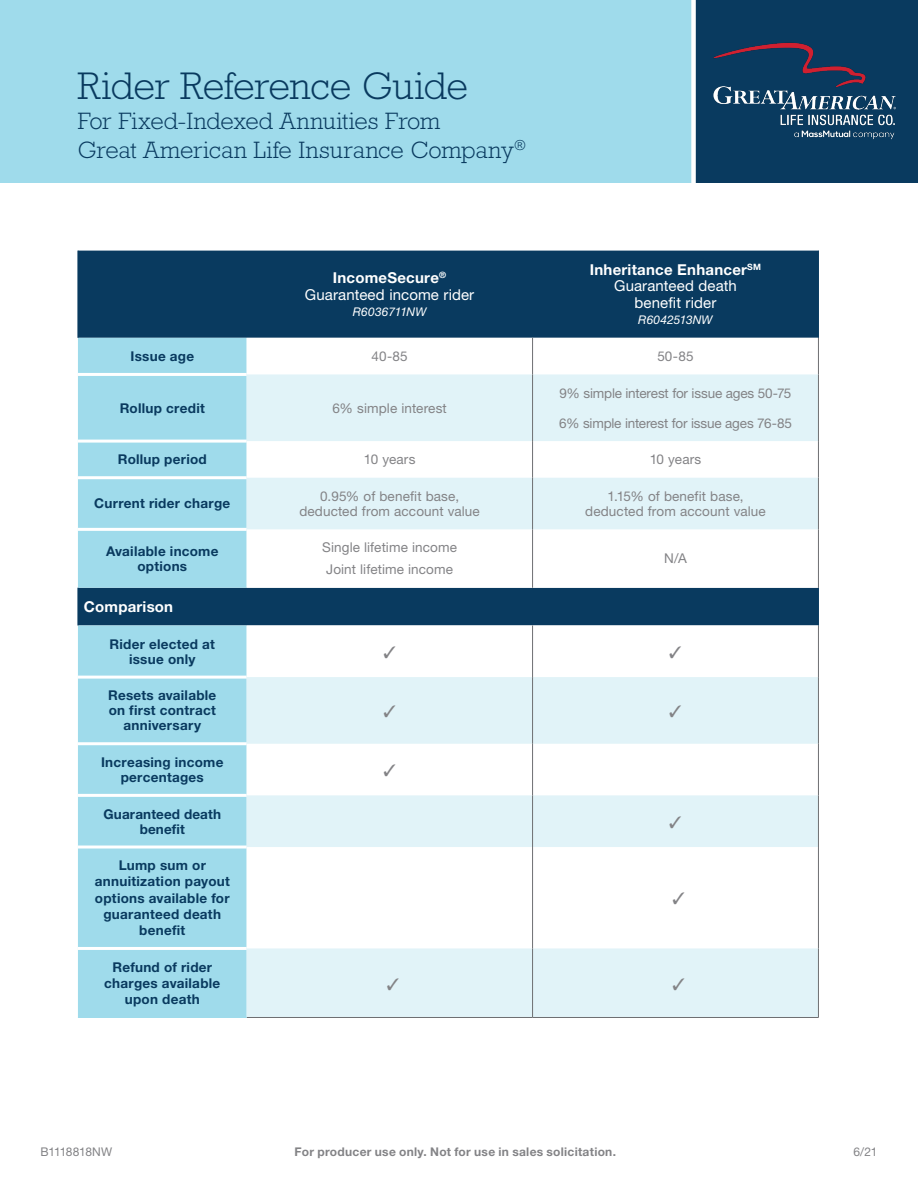
<style>
.page{position:relative;width:918px;height:1188px;background:#fff}
.page>*{position:absolute;margin:0;border:0;box-sizing:border-box;transform-origin:0 0}
.t1{font:300 39px "Rockwell Std";letter-spacing:-.015em;color:#093a5f}
.t2{font:300 24px/28.8px "Rockwell Std";letter-spacing:-.005em;color:#093a5f}
.t3{font:15px/16.5px "Helvetica Neue LT Std";letter-spacing:.01em;color:#fff;text-align:center}
.t4{font:700 15px "Helvetica Neue LT Std";letter-spacing:.015em;color:#fff}
.t5{font:700 13.5px/16.2px "Helvetica Neue LT Std";letter-spacing:.02em;color:#093a5f;text-align:center}
.t6{font:13.5px "Helvetica Neue LT Std";letter-spacing:.005em;color:#838386}
.t7{font:13.5px "Helvetica Neue LT Std";letter-spacing:-.015em;color:#838386}
.body{font:700 12px "Helvetica Neue LT Std";letter-spacing:.02em;color:#838386}
.t8{font:italic 12px "Helvetica Neue LT Std";letter-spacing:.01em;color:#fff}
.t9{font:12px "Helvetica Neue LT Std";letter-spacing:-.025em;color:#838386}
.s1{font-weight:700}
</style>
<div class="page">
<div style="left:79px;top:251px;width:739px;height:87px;background:#093a5f"></div>
<svg style="left:78px;top:338px;width:169px;height:679px;background:#97d2e3"></svg>
<svg style="left:247px;top:374px;width:571px;height:643px;fill:#e1f3f8"></svg>
<hr style="left:532px;top:338px;width:1px;height:36px;background:#6e6f72">
<hr style="left:818px;top:338px;width:1px;height:36px;background:#6e6f72">
<hr style="left:532px;top:374px;width:1px;height:67px;background:#6e6f72">
<hr style="left:818px;top:374px;width:1px;height:67px;background:#6e6f72">
<hr style="left:532px;top:441px;width:1px;height:37px;background:#6e6f72">
<hr style="left:818px;top:441px;width:1px;height:37px;background:#6e6f72">
<hr style="left:532px;top:478px;width:1px;height:51px;background:#6e6f72">
<hr style="left:818px;top:478px;width:1px;height:51px;background:#6e6f72">
<hr style="left:532px;top:529px;width:1px;height:59px;background:#6e6f72">
<hr style="left:818px;top:529px;width:1px;height:59px;background:#6e6f72">
<hr style="left:818px;top:251px;width:1px;height:87px;background:#093a5f">
<hr style="left:532px;top:625px;width:1px;height:52px;background:#6e6f72">
<hr style="left:818px;top:625px;width:1px;height:52px;background:#6e6f72">
<hr style="left:532px;top:677px;width:1px;height:67px;background:#6e6f72">
<hr style="left:818px;top:677px;width:1px;height:67px;background:#6e6f72">
<hr style="left:532px;top:744px;width:1px;height:51px;background:#6e6f72">
<hr style="left:818px;top:744px;width:1px;height:51px;background:#6e6f72">
<hr style="left:532px;top:795px;width:1px;height:52px;background:#6e6f72">
<hr style="left:818px;top:795px;width:1px;height:52px;background:#6e6f72">
<hr style="left:532px;top:847px;width:1px;height:101px;background:#6e6f72">
<hr style="left:818px;top:847px;width:1px;height:101px;background:#6e6f72">
<hr style="left:532px;top:948px;width:1px;height:69px;background:#6e6f72">
<hr style="left:818px;top:948px;width:1px;height:69px;background:#6e6f72">
<hr style="left:78px;top:588px;width:1px;height:37px;background:#093a5f">
<hr style="left:818px;top:588px;width:1px;height:37px;background:#093a5f">
<hr style="left:78px;top:373px;width:169px;height:3px;background:#fff">
<hr style="left:78px;top:440px;width:169px;height:3px;background:#fff">
<hr style="left:78px;top:476px;width:169px;height:3px;background:#fff">
<hr style="left:78px;top:528px;width:169px;height:3px;background:#fff">
<hr style="left:78px;top:676px;width:169px;height:3px;background:#fff">
<hr style="left:78px;top:742px;width:169px;height:3px;background:#fff">
<hr style="left:78px;top:794px;width:169px;height:3px;background:#fff">
<hr style="left:78px;top:846px;width:169px;height:3px;background:#fff">
<hr style="left:78px;top:251px;width:1px;height:87px;background:#093a5f">
<hr style="left:78px;top:947px;width:169px;height:3px;background:#fff">
<hr style="left:247px;top:1017px;width:286px;height:1px;background:#6e6f72">
<hr style="left:533px;top:1017px;width:286px;height:1px;background:#6e6f72">
<hr style="left:78px;top:1017px;width:169px;height:1px;background:#9fdbeb">
<div style="left:0;top:0;width:918px;height:183px;background:#9fdbeb"></div>
<img style="left:691px;top:0;width:227px;height:183px">
<svg style="left:384px;top:646px;width:11px;height:12px"></svg>
<svg style="left:670px;top:646px;width:11px;height:12px"></svg>
<svg style="left:384px;top:706px;width:11px;height:11px"></svg>
<svg style="left:670px;top:706px;width:11px;height:11px"></svg>
<svg style="left:384px;top:765px;width:11px;height:12px"></svg>
<svg style="left:670px;top:816px;width:11px;height:12px"></svg>
<svg style="left:673px;top:893px;width:12px;height:12px"></svg>
<svg style="left:387px;top:978px;width:12px;height:12px"></svg>
<svg style="left:673px;top:978px;width:12px;height:12px"></svg>
<p class="t1" style="left:78px;top:64px;width:392px">Rider Reference Guide</p>
<p class="t2" style="left:78px;top:107px;width:449px">For Fixed-Indexed Annuities From<br>Great American Life Insurance Company<sup>®</sup></p>
<p class="t3" style="left:305px;top:269px;width:171px"><span class="s1">IncomeSecure</span><sup>®<br></sup>Guaranteed income rider</p>
<p class="t8" style="left:353px;top:305px;width:75px">R6036711NW</p>
<p class="t4" style="left:590px;top:260px;width:173px">Inheritance Enhancer<sup>SM</sup></p>
<p class="t3" style="left:614px;top:278px;width:124px">Guaranteed death benefit rider</p>
<p class="t8" style="left:638px;top:313px;width:76px">R6042513NW</p>
<p class="t5" style="left:130px;top:348px;width:65px">Issue age</p>
<p class="t6" style="left:371px;top:348px;width:38px">40-85</p>
<p class="t6" style="left:657px;top:348px;width:38px">50-85</p>
<p class="t5" style="left:120px;top:399px;width:86px">Rollup credit</p>
<p class="t6" style="left:332px;top:400px;width:116px">6% simple interest</p>
<p class="t7" style="left:560px;top:385px;width:233px">9% simple interest for issue ages 50-75</p>
<p class="t7" style="left:559px;top:415px;width:234px">6% simple interest for issue ages 76-85</p>
<p class="t5" style="left:118px;top:451px;width:90px">Rollup period</p>
<p class="t6" style="left:364px;top:451px;width:53px">10 years</p>
<p class="t6" style="left:650px;top:451px;width:53px">10 years</p>
<p class="t5" style="left:94px;top:495px;width:138px">Current rider charge</p>
<p class="t6" style="left:320px;top:488px;width:141px">0.95% of benefit base,</p>
<p class="t6" style="left:299px;top:503px;width:182px">deducted from account value</p>
<p class="t6" style="left:607px;top:488px;width:138px">1.15% of benefit base,</p>
<p class="t6" style="left:585px;top:503px;width:182px">deducted from account value</p>
<p class="t5" style="left:106px;top:543px;width:114px;line-height:15px">Available income options</p>
<p class="t6" style="left:322px;top:540px;width:136px">Single lifetime income</p>
<p class="t6" style="left:326px;top:561px;width:128px">Joint lifetime income</p>
<p class="t4" style="left:84px;top:597px;width:91px">Comparison</p>
<p class="t5" style="left:110px;top:635px;width:107px">Rider elected at</p>
<p class="t5" style="left:129px;top:650px;width:68px">issue only</p>
<p class="t5" style="left:108px;top:688px;width:110px;line-height:15px">Resets available on first contract anniversary</p>
<p class="t5" style="left:101px;top:754px;width:124px;line-height:15px">Increasing income percentages</p>
<p class="t5" style="left:103px;top:806px;width:119px;line-height:15px">Guaranteed death benefit</p>
<p class="t5" style="left:95px;top:857px;width:137px">Lump sum or annuitization payout options available for guaranteed death benefit</p>
<p class="t5" style="left:104px;top:958px;width:118px">Refund of rider charges available upon death</p>
<p class="t6" style="left:664px;top:551px;width:24px">N/A</p>
<p class="t9" style="left:40px;top:1145px;width:73px">B1118818NW</p>
<p class="body" style="left:295px;top:1144px;width:323px">For producer use only. Not for use in sales solicitation.</p>
<p class="t9" style="left:854px;top:1144px;width:25px">6/21</p>
</div>
